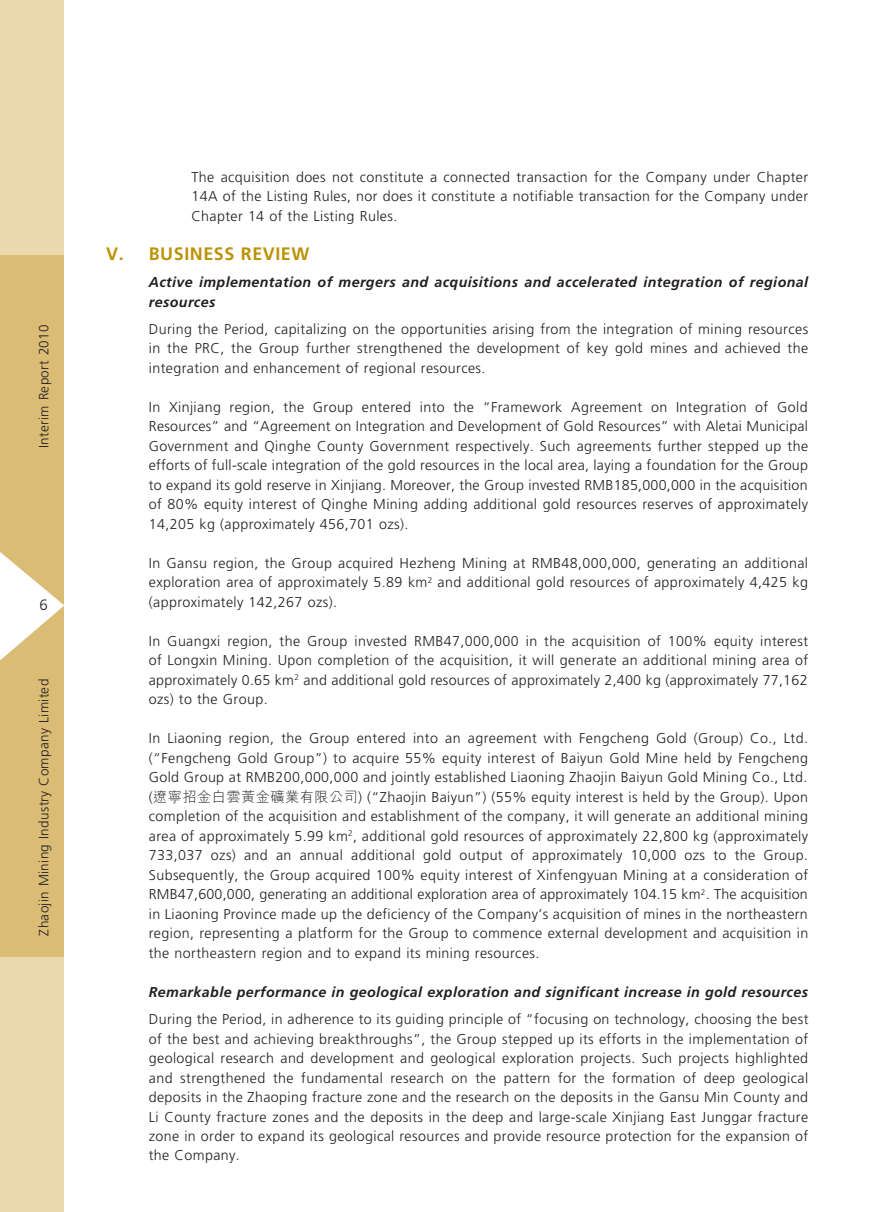
<style>
.page{position:relative;width:893px;height:1212px;background:#fff}
.page>*{position:absolute;margin:0;border:0;box-sizing:border-box;transform-origin:0 0}
.t1{font:700 18px "Frutiger LT Std";letter-spacing:.03em;color:#bc9306}
.t2{font:300 15px "Frutiger LT Std";color:#231f20}
.t3{font:300 14.25px/19.5px "Frutiger LT Std";letter-spacing:.03em;color:#231f20;text-align:justify}
.t4{font:italic 700 14.25px/19.5px "Frutiger LT Std";letter-spacing:.03em;color:#231f20}
.t5{font:300 13.5px "Frutiger LT Std";letter-spacing:.03em;color:#231f20}
.s1{font-family:"M Hei HK"}
</style>
<div class="page">
<div style="left:0;top:0;width:64px;height:1212px;background:#ebd8ac"></div>
<div style="left:0;top:255px;width:64px;height:702px;background:#dabc75"></div>
<svg style="left:0;top:552px;width:64px;height:108px"></svg>
<p class="t5" style="left:36px;top:448px;width:125px;rotate:-90deg">Interim Report 2010</p>
<p class="t2" style="left:39px;top:596px;width:10px">6</p>
<p class="t5" style="left:36px;top:935px;width:258px;rotate:-90deg">Zhaojin Mining Industry Company Limited</p>
<p class="t3" style="left:191px;top:167px;width:618px">The acquisition does not constitute a connected transaction for the Company under Chapter 14A of the Listing Rules, nor does it constitute a notifiable transaction for the Company under Chapter 14 of the Listing Rules.</p>
<p class="t1" style="left:106px;top:243px;width:205px">V. BUSINESS REVIEW</p>
<p class="t4" style="left:149px;top:272px;width:661px">Active implementation of mergers and acquisitions and accelerated integration of regional resources</p>
<p class="t3" style="left:149px;top:319px;width:661px">During the Period, capitalizing on the opportunities arising from the integration of mining resources in the PRC, the Group further strengthened the development of key gold mines and achieved the integration and enhancement of regional resources.</p>
<p class="t3" style="left:149px;top:397px;width:661px">In Xinjiang region, the Group entered into the “Framework Agreement on Integration of Gold Resources” and “Agreement on Integration and Development of Gold Resources” with Aletai Municipal Government and Qinghe County Government respectively. Such agreements further stepped up the efforts of full-scale integration of the gold resources in the local area, laying a foundation for the Group to expand its gold reserve in Xinjiang. Moreover, the Group invested RMB185,000,000 in the acquisition of 80% equity interest of Qinghe Mining adding additional gold resources reserves of approximately 14,205 kg (approximately 456,701 ozs).</p>
<p class="t3" style="left:149px;top:553px;width:661px">In Gansu region, the Group acquired Hezheng Mining at RMB48,000,000, generating an additional exploration area of approximately 5.89 km<sup>2</sup> and additional gold resources of approximately 4,425 kg (approximately 142,267 ozs).</p>
<p class="t3" style="left:149px;top:631px;width:661px">In Guangxi region, the Group invested RMB47,000,000 in the acquisition of 100% equity interest of Longxin Mining. Upon completion of the acquisition, it will generate an additional mining area of approximately 0.65 km<sup>2</sup> and additional gold resources of approximately 2,400 kg (approximately 77,162 ozs) to the Group.</p>
<p class="t3" style="left:149px;top:729px;width:661px">In Liaoning region, the Group entered into an agreement with Fengcheng Gold (Group) Co., Ltd. (“Fengcheng Gold Group”) to acquire 55% equity interest of Baiyun Gold Mine held by Fengcheng Gold Group at RMB200,000,000 and jointly established Liaoning Zhaojin Baiyun Gold Mining Co., Ltd. (<span class="s1">遼寧招金白雲黃金礦業有限公司</span>) (“Zhaojin Baiyun”) (55% equity interest is held by the Group). Upon completion of the acquisition and establishment of the company, it will generate an additional mining area of approximately 5.99 km<sup>2</sup>, additional gold resources of approximately 22,800 kg (approximately 733,037 ozs) and an annual additional gold output of approximately 10,000 ozs to the Group.<br>Subsequently, the Group acquired 100% equity interest of Xinfengyuan Mining at a consideration of RMB47,600,000, generating an additional exploration area of approximately 104.15 km<sup>2</sup>. The acquisition in Liaoning Province made up the deficiency of the Company’s acquisition of mines in the northeastern region, representing a platform for the Group to commence external development and acquisition in the northeastern region and to expand its mining resources.</p>
<p class="t4" style="left:149px;top:982px;width:661px">Remarkable performance in geological exploration and significant increase in gold resources</p>
<p class="t3" style="left:149px;top:1009px;width:661px">During the Period, in adherence to its guiding principle of “focusing on technology, choosing the best of the best and achieving breakthroughs”, the Group stepped up its efforts in the implementation of geological research and development and geological exploration projects. Such projects highlighted and strengthened the fundamental research on the pattern for the formation of deep geological deposits in the Zhaoping fracture zone and the research on the deposits in the Gansu Min County and Li County fracture zones and the deposits in the deep and large-scale Xinjiang East Junggar fracture zone in order to expand its geological resources and provide resource protection for the expansion of the Company.</p>
</div>
